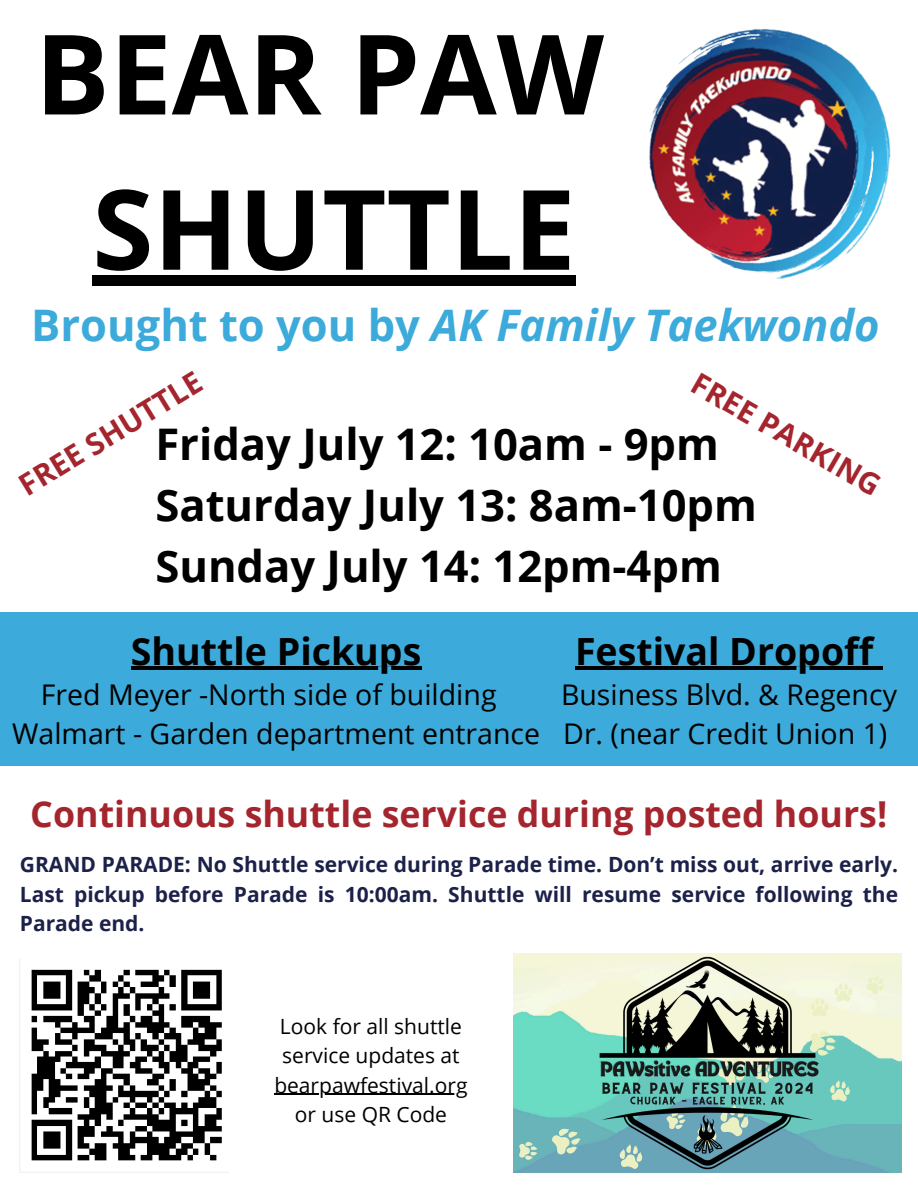
<style>
.page{position:relative;width:918px;height:1188px;background:#fff}
.page>*{position:absolute;margin:0;border:0;box-sizing:border-box;transform-origin:0 0}
.t1{font:700 111px/155.2px "Open Sans";color:#000;text-align:center}
.t2{font:700 43.5px/60.8px "Open Sans";color:#000}
.t3{font:italic 700 43.5px "Open Sans";color:#3caada}
.t4{font:700 37.5px "Open Sans";color:#000}
.t5{font:700 35.7px "Open Sans";color:#a4252d}
.t6{font:700 30px "Open Sans";color:#a4252d}
.t7{font:28.5px/39.3px "Open Sans";color:#000}
.t8{font:700 21px/29.2px "Open Sans";color:#1b2149;text-align:justify}
.t9{font:21px/29.2px "Open Sans";color:#000}
.s1{font-style:normal}
</style>
<div class="page">
<img style="left:19px;top:960px;width:210px;height:213px">
<img style="left:649px;top:29px;width:242px;height:249px">
<img style="left:514px;top:954px;width:388px;height:218px">
<div style="left:0;top:612px;width:918px;height:154px;background:#3caada"></div>
<div style="left:92px;top:275px;width:484px;height:10px;background:#000"></div>
<hr style="left:575px;top:667px;width:298px;height:3px;background:#000">
<svg style="left:873px;top:667px;width:10px;height:3px"></svg>
<hr style="left:274px;top:1094px;width:194px;height:1px;background:#000">
<hr style="left:131px;top:667px;width:290px;height:3px;background:#000">
<p class="t1" style="left:35px;top:-6px;width:570px">BEAR PAW<br>SHUTTLE</p>
<p class="t3" style="left:31px;top:294px;width:850px"><span class="s1">Brought to you by</span> AK Family Taekwondo</p>
<p class="t6" style="left:10px;top:469px;width:210px;rotate:-31deg">FREE SHUTTLE</p>
<h2 class="t6" style="left:705px;top:362px;width:214px;rotate:30deg">FREE PARKING</h2>
<h5 class="t2" style="left:155px;top:413px;width:603px">Friday July 12: 10am - 9pm<br>Saturday July 13: 8am-10pm<br>Sunday July 14: 12pm-4pm</h5>
<p class="t4" style="left:131px;top:624px;width:292px">Shuttle Pickups</p>
<p class="t7" style="left:12px;top:674px;width:529px;text-align:center">Fred Meyer -North side of building<br>Walmart - Garden department entrance</p>
<h5 class="t4" style="left:575px;top:624px;width:300px">Festival Dropoff</h5>
<h5 class="t7" style="left:561px;top:674px;width:337px">Business Blvd. &amp; Regency<br>Dr. (near Credit Union 1)</h5>
<p class="t5" style="left:30px;top:789px;width:858px">Continuous shuttle service during posted hours!</p>
<p class="t8" style="left:20px;top:850px;width:880px">GRAND PARADE: No Shuttle service during Parade time. Don’t miss out, arrive early.<br>Last pickup before Parade is 10:00am. Shuttle will resume service following the Parade end.</p>
<p class="t9" style="left:280px;top:1011px;width:183px">Look for all shuttle service updates at</p>
<h6 class="t9" style="left:274px;top:1070px;width:195px;text-align:center">bearpawfestival.org or use QR Code</h6>
</div>
